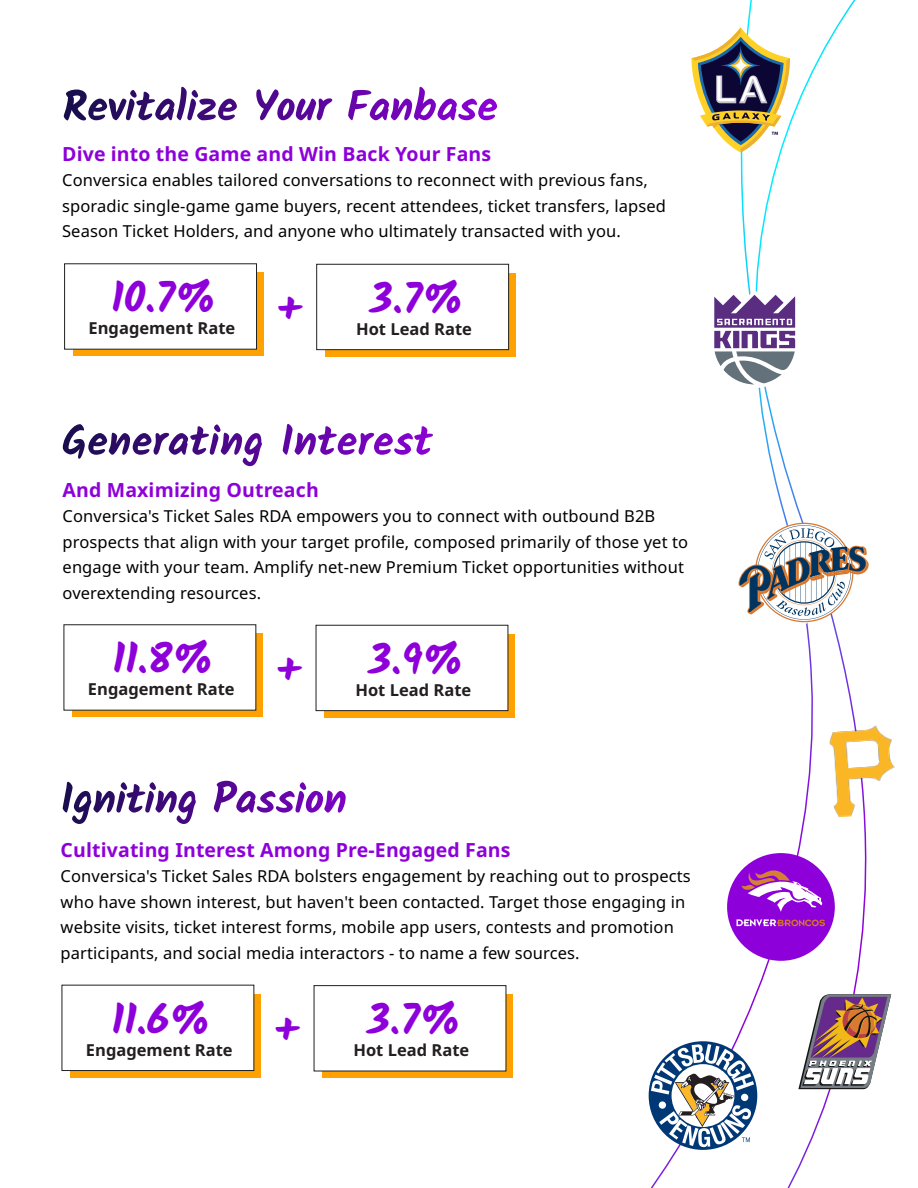
<style>
.page{position:relative;width:918px;height:1188px;background:#fff}
.page>*{position:absolute;margin:0;border:0;box-sizing:border-box;transform-origin:0 0}
.t1{font:700 42px "Kalam";color:#8e00d9}
.t2{font:700 19.5px "Noto Sans";letter-spacing:.005em;color:#8e00d9}
.t3{font:16.5px/25.5px "Noto Sans";letter-spacing:.005em;color:#000}
.t4{font:700 16.5px "Noto Sans";color:#231f20}
</style>
<div class="page">
<svg style="left:63px;top:782px;width:133px;height:42px"></svg>
<svg style="left:214px;top:781px;width:132px;height:32px"></svg>
<svg style="left:64px;top:87px;width:173px;height:33px"></svg>
<svg style="left:256px;top:89px;width:76px;height:31px"></svg>
<svg style="left:348px;top:87px;width:149px;height:33px"></svg>
<svg style="left:648px;top:0;width:244px;height:1188px"></svg>
<svg style="left:711px;top:288px;width:88px;height:100px"></svg>
<svg style="left:798px;top:994px;width:93px;height:95px"></svg>
<svg style="left:734px;top:523px;width:139px;height:102px"></svg>
<svg style="left:691px;top:27px;width:99px;height:126px"></svg>
<svg style="left:649px;top:1041px;width:108px;height:109px"></svg>
<div style="left:727px;top:853px;width:108px;height:108px;background:#8e00d9;border-radius:50%"></div>
<svg style="left:737px;top:919px;width:88px;height:7px"></svg>
<svg style="left:741px;top:870px;width:81px;height:42px"></svg>
<div style="left:73px;top:273px;width:190px;height:83px;background:#ffa100"></div>
<div style="left:64px;top:263px;width:193px;height:87px;background:#fff;border:1px solid #1e2120"></div>
<svg style="left:325px;top:273px;width:190px;height:84px;background:#fa9e00"></svg>
<div style="left:316px;top:264px;width:193px;height:86px;background:#fff;border:1px solid #1e2120"></div>
<img style="left:828px;top:725px;width:67px;height:93px">
<div style="left:72px;top:634px;width:191px;height:83px;background:#ffa100"></div>
<div style="left:63px;top:624px;width:193px;height:87px;background:#fff;border:1px solid #1e2120"></div>
<svg style="left:324px;top:634px;width:191px;height:84px;background:#f79c00"></svg>
<div style="left:316px;top:625px;width:192px;height:86px;background:#fff;border:1px solid #1e2120"></div>
<div style="left:70px;top:994px;width:191px;height:83px;background:#ffa100"></div>
<div style="left:61px;top:985px;width:193px;height:86px;background:#fff;border:1px solid #1e2120"></div>
<svg style="left:322px;top:995px;width:191px;height:83px;background:#ef9802"></svg>
<div style="left:314px;top:985px;width:192px;height:86px;background:#fff;border:1px solid #1e2120"></div>
<svg style="left:63px;top:424px;width:199px;height:42px"></svg>
<svg style="left:283px;top:424px;width:150px;height:31px"></svg>
<p class="t2" style="left:62px;top:140px;width:431px">Dive into the Game and Win Back Your Fans</p>
<p class="t3" style="left:62px;top:168px;width:606px">Conversica enables tailored conversations to reconnect with previous fans, sporadic single-game game buyers, recent attendees, ticket transfers, lapsed<br>Season Ticket Holders, and anyone who ultimately transacted with you.</p>
<h1 class="t1" style="left:111px;top:273px;width:107px">10.7%</h1>
<p class="t4" style="left:89px;top:317px;width:148px">Engagement Rate</p>
<h1 class="t1" style="left:276px;top:283px;width:27px">+</h1>
<h1 class="t1" style="left:370px;top:274px;width:96px">3.7%</h1>
<p class="t4" style="left:356px;top:317px;width:117px">Hot Lead Rate</p>
<p class="t2" style="left:63px;top:476px;width:258px">And Maximizing Outreach</p>
<p class="t3" style="left:63px;top:504px;width:627px">Conversica's Ticket Sales RDA empowers you to connect with outbound B2B prospects that align with your target profile, composed primarily of those yet to engage with your team. Amplify net-new Premium Ticket opportunities without overextending resources.</p>
<h1 class="t1" style="left:113px;top:634px;width:103px">11.8%</h1>
<p class="t4" style="left:88px;top:678px;width:148px">Engagement Rate</p>
<h1 class="t1" style="left:275px;top:644px;width:27px">+</h1>
<h1 class="t1" style="left:368px;top:635px;width:97px">3.9%</h1>
<p class="t4" style="left:355px;top:678px;width:117px">Hot Lead Rate</p>
<p class="t2" style="left:61px;top:836px;width:451px">Cultivating Interest Among Pre-Engaged Fans</p>
<p class="t3" style="left:61px;top:864px;width:632px">Conversica's Ticket Sales RDA bolsters engagement by reaching out to prospects who have shown interest, but haven't been contacted. Target those engaging in website visits, ticket interest forms, mobile app users, contests and promotion participants, and social media interactors - to name a few sources.</p>
<h1 class="t1" style="left:112px;top:994px;width:101px">11.6%</h1>
<p class="t4" style="left:86px;top:1038px;width:148px">Engagement Rate</p>
<h1 class="t1" style="left:273px;top:1004px;width:27px">+</h1>
<h1 class="t1" style="left:367px;top:995px;width:96px">3.7%</h1>
<p class="t4" style="left:353px;top:1039px;width:117px">Hot Lead Rate</p>
</div>
